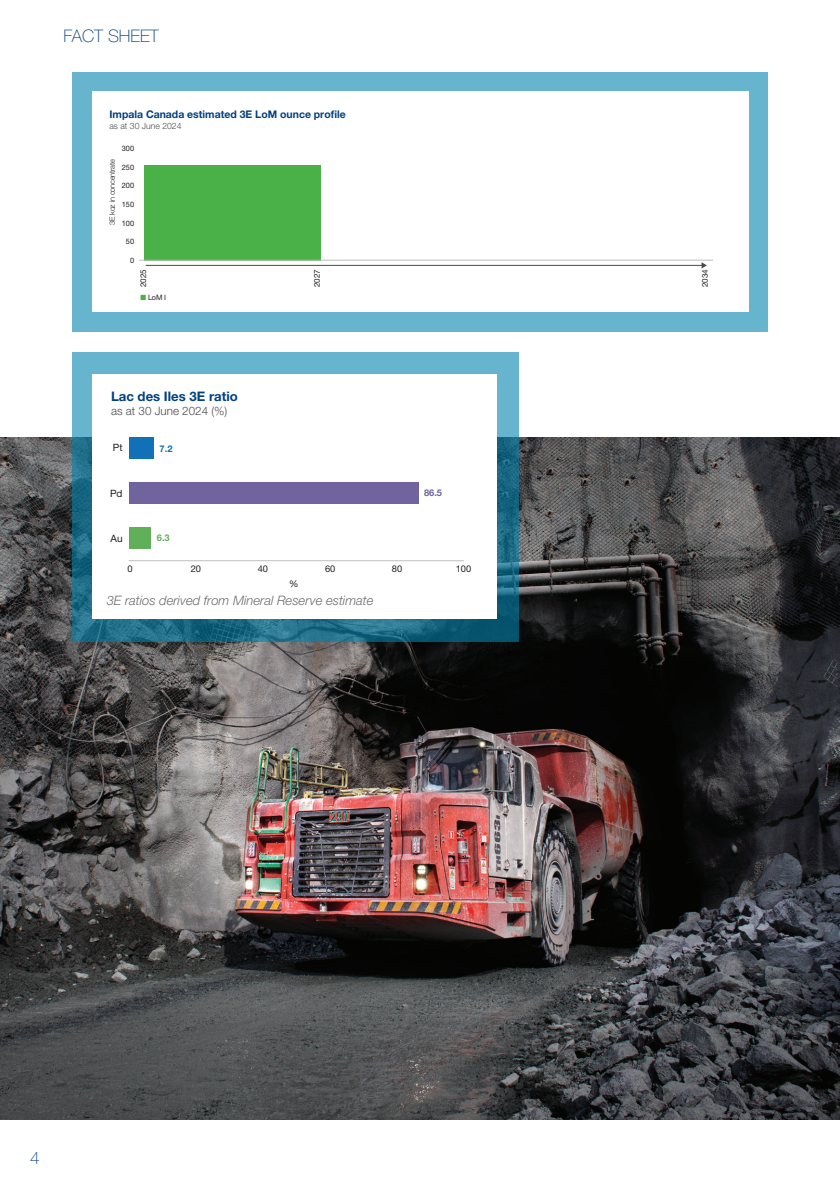
<style>
.page{position:relative;width:840px;height:1191px;background:#fff}
.page>*{position:absolute;margin:0;border:0;box-sizing:border-box;transform-origin:0 0}
.t1{font:100 17.2px "Helvetica Neue LT Std";color:#014081}
.t2{font:700 13.2px "Helvetica Neue LT Std";color:#014081}
.t3{font:italic 300 13px "Helvetica Neue LT Std";color:#6c6d70}
.t4{font:300 11.6px "Helvetica Neue LT Std";color:#4b4c4d}
.t5{font:700 10.6px "Helvetica Neue LT Std";color:#014081}
.t6{font:10px "Helvetica Neue LT Std";color:#231f20}
.t7{font:9.2px "Helvetica Neue LT Std";color:#231f20}
.t8{font:700 9.2px "Helvetica Neue LT Std";color:#70639e}
.t9{font:700 9.2px "Helvetica Neue LT Std";color:#1071b7}
.t10{font:700 9.2px "Helvetica Neue LT Std";color:#60b059}
.t11{font:300 8.6px "Helvetica Neue LT Std";color:#4b4c4d}
.t12{font:8px "Helvetica Neue LT Std";color:#231f20}
.t13{font:7.4px "Helvetica Neue LT Std";color:#231f20}
.t14{font:300 7.4px "Helvetica Neue LT Std";letter-spacing:-.025em;color:#231f20}
.s1{color:#4ab048}
</style>
<div class="page">
<img style="left:0;top:438px;width:839px;height:681px">
<svg style="left:72px;top:352px;width:446px;height:290px;background:#3987a1"></svg>
<div style="left:72px;top:72px;width:695px;height:260px;background:#66b4ce"></div>
<div style="left:92px;top:374px;width:404px;height:245px;background:#fff"></div>
<div style="left:92px;top:92px;width:656px;height:220px;background:#fff"></div>
<div style="left:203px;top:165px;width:117px;height:95px;background:#4ab048"></div>
<div style="left:144px;top:165px;width:59px;height:95px;background:#4ab048"></div>
<hr style="left:146px;top:265px;width:556px;height:1px;background:#4b4c4d">
<svg style="left:701px;top:262px;width:5px;height:6px"></svg>
<hr style="left:139px;top:260px;width:573px;height:1px;background:#bcbdc0">
<div style="left:129px;top:437px;width:24px;height:22px;background:#1071b7"></div>
<div style="left:129px;top:482px;width:289px;height:22px;background:#70639e"></div>
<div style="left:129px;top:527px;width:21px;height:22px;background:#60b059"></div>
<hr style="left:129px;top:560px;width:334px;height:1px;background:#bcbdc0">
<h1 class="t1" style="left:64px;top:26px;width:97px">FACT SHEET</h1>
<p class="t5" style="left:109px;top:108px;width:238px">Impala Canada estimated 3E LoM ounce profile</p>
<p class="t11" style="left:109px;top:120px;width:73px">as at 30 June 2024</p>
<p class="t13" style="left:122px;top:144px;width:14px">300</p>
<p class="t13" style="left:122px;top:163px;width:14px">250</p>
<p class="t13" style="left:122px;top:181px;width:14px">200</p>
<p class="t13" style="left:122px;top:200px;width:14px">150</p>
<p class="t13" style="left:122px;top:218px;width:14px">100</p>
<p class="t13" style="left:126px;top:237px;width:10px">50</p>
<p class="t13" style="left:130px;top:256px;width:6px">0</p>
<p class="t14" style="left:107px;top:225px;width:67px;rotate:-90deg">3E koz in concentrate</p>
<p class="t12" style="left:138px;top:287px;width:19px;rotate:-90deg">2025</p>
<p class="t12" style="left:312px;top:287px;width:19px;rotate:-90deg">2027</p>
<p class="t12" style="left:700px;top:287px;width:19px;rotate:-90deg">2034</p>
<p class="t13" style="left:140px;top:293px;width:27px"><span class="s1">■</span> LoM I</p>
<p class="t2" style="left:111px;top:388px;width:128px">Lac des Iles 3E ratio</p>
<p class="t4" style="left:111px;top:403px;width:118px">as at 30 June 2024 (%)</p>
<p class="t6" style="left:113px;top:441px;width:11px">Pt</p>
<p class="t6" style="left:110px;top:487px;width:14px">Pd</p>
<p class="t6" style="left:110px;top:532px;width:14px">Au</p>
<p class="t9" style="left:159px;top:443px;width:14px">7.2</p>
<p class="t10" style="left:157px;top:532px;width:14px">6.3</p>
<p class="t8" style="left:424px;top:487px;width:20px">86.5</p>
<p class="t7" style="left:127px;top:563px;width:7px">0</p>
<p class="t7" style="left:191px;top:563px;width:12px">20</p>
<p class="t7" style="left:257px;top:563px;width:12px">40</p>
<p class="t7" style="left:325px;top:563px;width:12px">60</p>
<p class="t7" style="left:392px;top:563px;width:12px">80</p>
<p class="t7" style="left:455px;top:563px;width:17px">100</p>
<p class="t3" style="left:107px;top:592px;width:268px">3E ratios derived from Mineral Reserve estimate</p>
<p class="t7" style="left:289px;top:578px;width:11px">%</p>
<h1 class="t1" style="left:30px;top:1147px;width:11px">4</h1>
</div>
